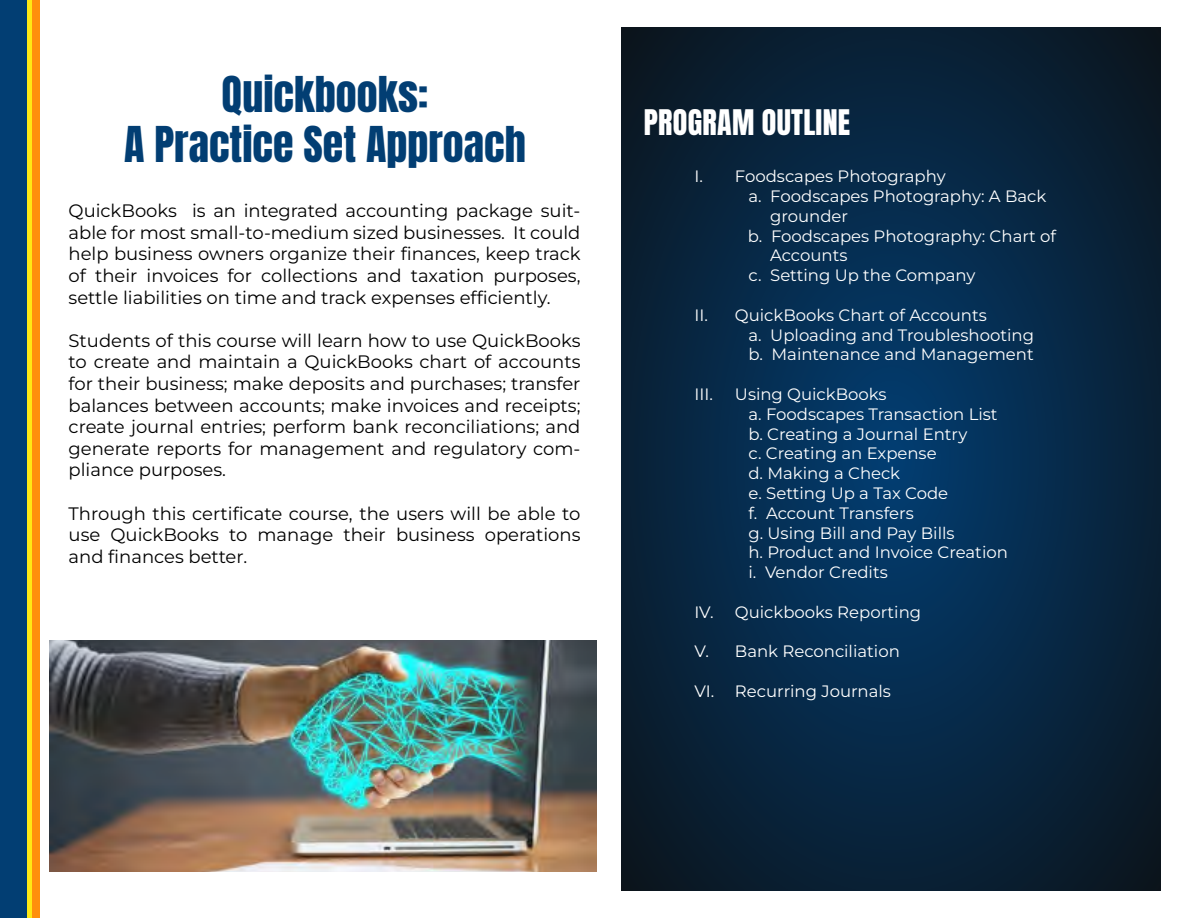
<style>
.page{position:relative;width:1188px;height:918px;background:#fff}
.page>*{position:absolute;margin:0;border:0;box-sizing:border-box;transform-origin:0 0}
.t1{font:42px/50.4px "Anton";color:#023e73;text-align:center}
.t2{font:30px "Anton";letter-spacing:.01em;color:#fff}
.t3{font:18px/21.6px "Montserrat";color:#000;text-align:justify}
.t4{font:16.5px/19.8px "Montserrat";color:#fff}
</style>
<div class="page">
<img style="left:50px;top:640px;width:546px;height:232px">
<svg style="left:621px;top:27px;width:540px;height:864px;background:#072642"></svg>
<div style="left:14px;top:0;width:26px;height:918px;background:#ff8f0c"></div>
<div style="left:5px;top:0;width:27px;height:918px;background:#ffe814"></div>
<div style="left:0;top:0;width:27px;height:918px;background:#023e73"></div>
<h1 class="t1" style="left:124px;top:72px;width:403px">Quickbooks:<br>A Practice Set Approach</h1>
<p class="t3" style="left:69px;top:200px;width:513px">QuickBooks is an integrated accounting package suit&shy;able for most small-to-medium sized businesses. It could help business owners organize their finances, keep track of their invoices for collections and taxation purposes, settle liabilities on time and track expenses efficiently.</p>
<p class="t3" style="left:69px;top:329px;width:513px">Students of this course will learn how to use QuickBooks to create and maintain a QuickBooks chart of accounts for their business; make deposits and purchases; transfer balances between accounts; make invoices and receipts; create journal entries; perform bank reconciliations; and generate reports for management and regulatory com&shy;pliance purposes.</p>
<p class="t3" style="left:69px;top:502px;width:513px">Through this certificate course, the users will be able to use QuickBooks to manage their business operations and finances better.</p>
<h2 class="t2" style="left:644px;top:107px;width:208px">PROGRAM OUTLINE</h2>
<p class="t4" style="left:694px;top:166px;width:253px">I. Foodscapes Photography</p>
<p class="t4" style="left:748px;top:186px;width:299px">a. Foodscapes Photography: A Back</p>
<p class="t4" style="left:770px;top:206px;width:80px">grounder</p>
<p class="t4" style="left:748px;top:226px;width:310px">b. Foodscapes Photography: Chart of</p>
<p class="t4" style="left:770px;top:245px;width:79px">Accounts</p>
<p class="t4" style="left:748px;top:265px;width:229px">c. Setting Up the Company</p>
<p class="t4" style="left:748px;top:305px;width:287px;text-indent:-54px">II. QuickBooks Chart of Accounts<br>a. Uploading and Troubleshooting b. Maintenance and Management</p>
<p class="t4" style="left:694px;top:384px;width:20px">III.</p>
<p class="t4" style="left:748px;top:384px;width:261px;text-indent:-13px">Using QuickBooks<br>a. Foodscapes Transaction List b. Creating a Journal Entry<br>c. Creating an Expense<br>d. Making a Check<br>e. Setting Up a Tax Code<br>f. Account Transfers<br>g. Using Bill and Pay Bills<br>h. Product and Invoice Creation i. Vendor Credits</p>
<p class="t4" style="left:694px;top:602px;width:228px">IV. Quickbooks Reporting</p>
<p class="t4" style="left:694px;top:641px;width:207px">V. Bank Reconciliation</p>
<p class="t4" style="left:694px;top:681px;width:198px">VI. Recurring Journals</p>
</div>
